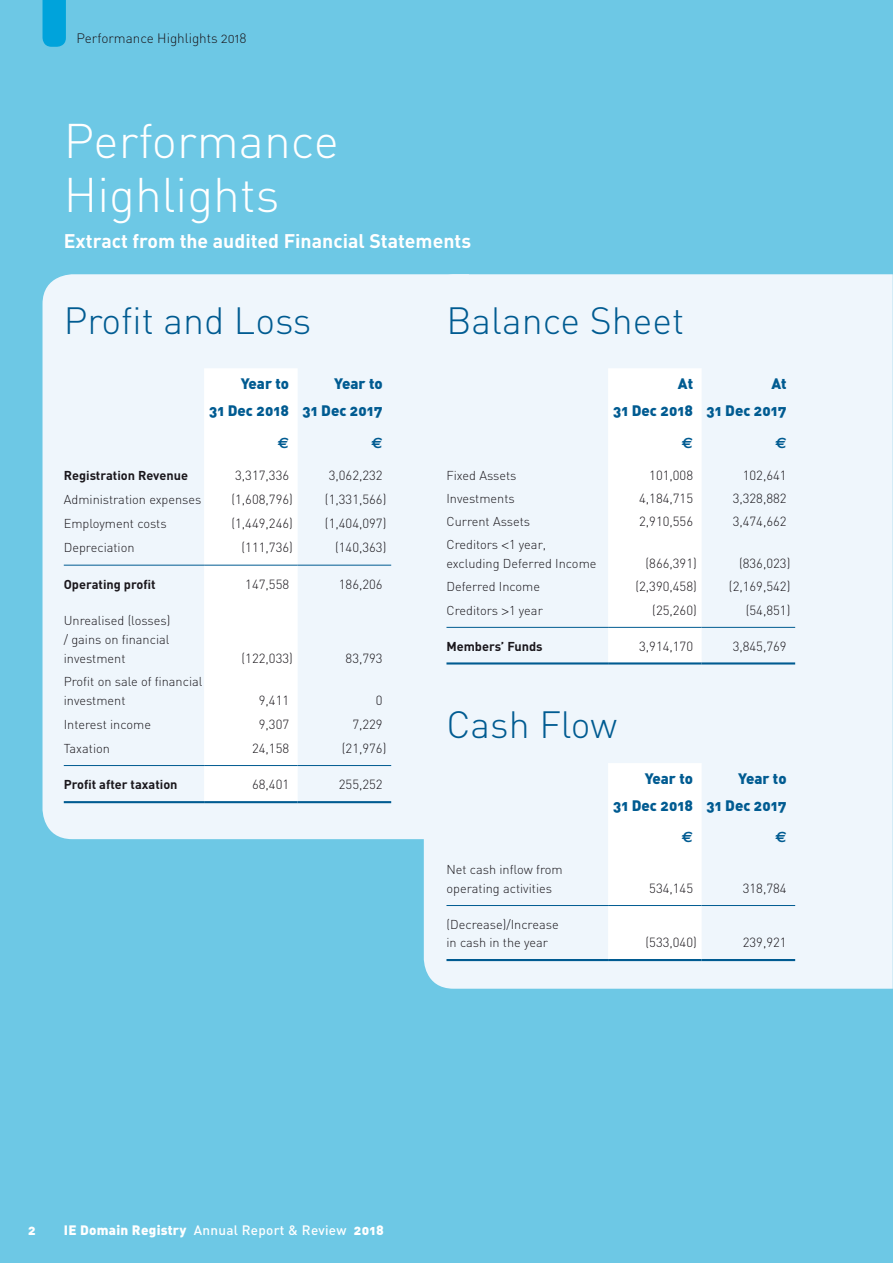
<style>
.page{position:relative;width:893px;height:1263px;background:#6dc8e5}
.page>*{position:absolute;margin:0;border:0;box-sizing:border-box;transform-origin:0 0}
.H1__6{font:300 48px/54px "DIN";color:#fff}
.H1__6-2{font:300 37.5px "DIN";color:#005b91}
.t1{font:700 19.5px "DIN";color:#fff}
.TAble_HEad{font:15px "DIN Black Alternate";color:#005b91}
.TAble_HEad-2{font:700 15px "Euro Sans Std";color:#005b91}
.t2{font:13.5px "DIN Black Alternate";letter-spacing:.02em;color:#fff}
.t3{font:13.5px "DIN Light Alternate";color:#1a171c}
.Table_Body_Right{font:300 13.2px "DIN";color:#1a171c}
.BODY_0-0__2{font:300 12.75px/18.8px "DIN";color:#1a171c}
.BODY_0-0__2-2{font:700 12.75px "DIN";color:#1a171c}
.s1{font-family:"Helvetica Neue LT Std"}
.s2{font-family:"DIN";font-weight:500}
</style>
<div class="page">
<div style="left:424px;top:274px;width:469px;height:715px;background:#eff6fc"></div>
<div style="left:43px;top:274px;width:426px;height:565px;background:#eff6fc"></div>
<div style="left:204px;top:368px;width:94px;height:433px;background:#fff"></div>
<hr style="left:64px;top:565px;width:140px;height:1px;background:#005b91">
<hr style="left:204px;top:565px;width:94px;height:1px;background:#005b91">
<hr style="left:298px;top:565px;width:93px;height:1px;background:#005b91">
<hr style="left:64px;top:765px;width:140px;height:1px;background:#005b91">
<hr style="left:204px;top:765px;width:94px;height:1px;background:#005b91">
<hr style="left:298px;top:765px;width:93px;height:1px;background:#005b91">
<hr style="left:64px;top:801px;width:140px;height:2px;background:#005b91">
<hr style="left:204px;top:801px;width:94px;height:2px;background:#005b91">
<hr style="left:298px;top:801px;width:93px;height:2px;background:#005b91">
<div style="left:608px;top:368px;width:94px;height:294px;background:#fff"></div>
<hr style="left:446px;top:627px;width:162px;height:1px;background:#005b91">
<hr style="left:608px;top:627px;width:94px;height:1px;background:#005b91">
<hr style="left:702px;top:627px;width:93px;height:1px;background:#005b91">
<hr style="left:446px;top:662px;width:162px;height:2px;background:#005b91">
<hr style="left:608px;top:662px;width:94px;height:2px;background:#005b91">
<hr style="left:702px;top:662px;width:93px;height:2px;background:#005b91">
<div style="left:608px;top:763px;width:94px;height:196px;background:#fff"></div>
<hr style="left:446px;top:905px;width:162px;height:1px;background:#005b91">
<hr style="left:608px;top:905px;width:94px;height:1px;background:#005b91">
<hr style="left:702px;top:905px;width:93px;height:1px;background:#005b91">
<hr style="left:446px;top:959px;width:162px;height:2px;background:#005b91">
<hr style="left:608px;top:959px;width:94px;height:2px;background:#005b91">
<hr style="left:702px;top:959px;width:93px;height:2px;background:#005b91">
<svg style="left:43px;top:0;width:23px;height:47px"></svg>
<p class="t3" style="left:77px;top:29px;width:172px">Performance Highlights 2018</p>
<p class="H1__6" style="left:64px;top:113px;width:277px">Performance<br>Highlights</p>
<h2 class="t1" style="left:64px;top:229px;width:409px">Extract from the audited Financial Statements</h2>
<p class="H1__6-2" style="left:64px;top:298px;width:249px">Profit and Loss</p>
<p class="TAble_HEad" style="left:241px;top:374px;width:50px">Year to</p>
<p class="TAble_HEad" style="left:209px;top:400px;width:81px">31 Dec 2018</p>
<p class="TAble_HEad" style="left:334px;top:374px;width:50px">Year to</p>
<p class="TAble_HEad" style="left:303px;top:400px;width:82px">31 Dec 2017</p>
<p class="TAble_HEad-2" style="left:278px;top:434px;width:13px">€</p>
<p class="TAble_HEad-2" style="left:371px;top:434px;width:13px">€</p>
<p class="BODY_0-0__2-2" style="left:64px;top:467px;width:126px">Registration Revenue</p>
<p class="Table_Body_Right" style="left:235px;top:468px;width:55px">3,317,336</p>
<p class="Table_Body_Right" style="left:329px;top:468px;width:55px">3,062,232</p>
<p class="BODY_0-0__2" style="left:64px;top:490px;width:139px">Administration expenses</p>
<p class="Table_Body_Right" style="left:231px;top:491px;width:63px">(1,608,796)</p>
<p class="Table_Body_Right" style="left:325px;top:491px;width:63px">(1,331,566)</p>
<p class="BODY_0-0__2" style="left:64px;top:514px;width:104px">Employment costs</p>
<p class="Table_Body_Right" style="left:231px;top:515px;width:63px">(1,449,246)</p>
<p class="Table_Body_Right" style="left:325px;top:515px;width:63px">(1,404,097)</p>
<p class="BODY_0-0__2" style="left:64px;top:538px;width:72px">Depreciation</p>
<p class="Table_Body_Right" style="left:242px;top:539px;width:53px">(111,736)</p>
<p class="Table_Body_Right" style="left:335px;top:539px;width:53px">(140,363)</p>
<p class="BODY_0-0__2-2" style="left:64px;top:576px;width:93px">Operating profit</p>
<p class="Table_Body_Right" style="left:245px;top:576px;width:45px">147,558</p>
<p class="Table_Body_Right" style="left:339px;top:576px;width:45px">186,206</p>
<p class="BODY_0-0__2" style="left:64px;top:611px;width:108px;text-align:justify">Unrealised (losses) / gains on financial investment</p>
<p class="Table_Body_Right" style="left:242px;top:650px;width:53px">(122,033)</p>
<p class="Table_Body_Right" style="left:346px;top:650px;width:39px">83,793</p>
<p class="BODY_0-0__2" style="left:64px;top:672px;width:140px">Profit on sale of financial investment</p>
<p class="Table_Body_Right" style="left:259px;top:692px;width:32px">9,411</p>
<p class="Table_Body_Right" style="left:376px;top:692px;width:8px">0</p>
<p class="BODY_0-0__2" style="left:64px;top:715px;width:89px">Interest income</p>
<p class="Table_Body_Right" style="left:259px;top:716px;width:32px">9,307</p>
<p class="Table_Body_Right" style="left:352px;top:716px;width:32px">7,229</p>
<p class="BODY_0-0__2" style="left:64px;top:739px;width:48px">Taxation</p>
<p class="Table_Body_Right" style="left:252px;top:740px;width:39px">24,158</p>
<p class="Table_Body_Right" style="left:342px;top:740px;width:46px">(21,976)</p>
<p class="BODY_0-0__2-2" style="left:64px;top:776px;width:115px">Profit after taxation</p>
<p class="Table_Body_Right" style="left:252px;top:776px;width:39px">68,401</p>
<p class="Table_Body_Right" style="left:339px;top:776px;width:45px">255,252</p>
<p class="H1__6-2" style="left:446px;top:298px;width:239px">Balance Sheet</p>
<p class="TAble_HEad" style="left:678px;top:374px;width:17px">At</p>
<p class="TAble_HEad" style="left:613px;top:400px;width:81px">31 Dec 2018</p>
<p class="TAble_HEad" style="left:771px;top:374px;width:17px">At</p>
<p class="TAble_HEad" style="left:707px;top:400px;width:82px">31 Dec 2017</p>
<p class="TAble_HEad-2" style="left:682px;top:434px;width:13px">€</p>
<p class="TAble_HEad-2" style="left:775px;top:434px;width:13px">€</p>
<p class="BODY_0-0__2" style="left:446px;top:465px;width:72px">Fixed Assets</p>
<p class="Table_Body_Right" style="left:649px;top:467px;width:45px">101,008</p>
<p class="Table_Body_Right" style="left:743px;top:467px;width:45px">102,641</p>
<p class="BODY_0-0__2" style="left:446px;top:489px;width:70px">Investments</p>
<p class="Table_Body_Right" style="left:639px;top:490px;width:55px">4,184,715</p>
<p class="Table_Body_Right" style="left:733px;top:490px;width:55px">3,328,882</p>
<p class="BODY_0-0__2" style="left:446px;top:512px;width:85px">Current Assets</p>
<p class="Table_Body_Right" style="left:639px;top:513px;width:55px">2,910,556</p>
<p class="Table_Body_Right" style="left:733px;top:513px;width:55px">3,474,662</p>
<p class="BODY_0-0__2" style="left:446px;top:535px;width:152px">Creditors <span class="s1">&lt;</span>1 year, excluding Deferred Income</p>
<p class="Table_Body_Right" style="left:645px;top:555px;width:53px">(866,391)</p>
<p class="Table_Body_Right" style="left:739px;top:555px;width:53px">(836,023)</p>
<p class="BODY_0-0__2" style="left:446px;top:577px;width:95px">Deferred Income</p>
<p class="Table_Body_Right" style="left:635px;top:578px;width:63px">(2,390,458)</p>
<p class="Table_Body_Right" style="left:729px;top:578px;width:63px">(2,169,542)</p>
<p class="BODY_0-0__2" style="left:446px;top:600px;width:98px">Creditors <span class="s1">&gt;</span>1 year</p>
<p class="Table_Body_Right" style="left:652px;top:602px;width:46px">(25,260)</p>
<p class="Table_Body_Right" style="left:746px;top:602px;width:46px">(54,851)</p>
<p class="BODY_0-0__2-2" style="left:446px;top:638px;width:98px">Members’ Funds</p>
<p class="Table_Body_Right" style="left:639px;top:638px;width:55px">3,914,170</p>
<p class="Table_Body_Right" style="left:733px;top:638px;width:55px">3,845,769</p>
<p class="H1__6-2" style="left:446px;top:701px;width:172px">Cash Flow</p>
<p class="TAble_HEad" style="left:645px;top:769px;width:50px">Year to</p>
<p class="TAble_HEad" style="left:613px;top:795px;width:81px">31 Dec 2018</p>
<p class="TAble_HEad" style="left:738px;top:769px;width:50px">Year to</p>
<p class="TAble_HEad" style="left:707px;top:795px;width:82px">31 Dec 2017</p>
<p class="BODY_0-0__2" style="left:446px;top:860px;width:118px">Net cash inflow from operating activities</p>
<p class="BODY_0-0__2" style="left:446px;top:914px;width:114px">(Decrease)/Increase in cash in the year</p>
<p class="TAble_HEad-2" style="left:682px;top:828px;width:13px">€</p>
<p class="TAble_HEad-2" style="left:775px;top:828px;width:13px">€</p>
<p class="Table_Body_Right" style="left:649px;top:880px;width:45px">534,145</p>
<p class="Table_Body_Right" style="left:743px;top:880px;width:45px">318,784</p>
<p class="Table_Body_Right" style="left:645px;top:934px;width:53px">(533,040)</p>
<p class="Table_Body_Right" style="left:743px;top:934px;width:45px">239,921</p>
<p class="t2" style="left:28px;top:1221px;width:9px">2</p>
<p class="t2" style="left:64px;top:1221px;width:322px">IE Domain Registry <span class="s2">Annual Report &amp; Review</span> 2018</p>
</div>
